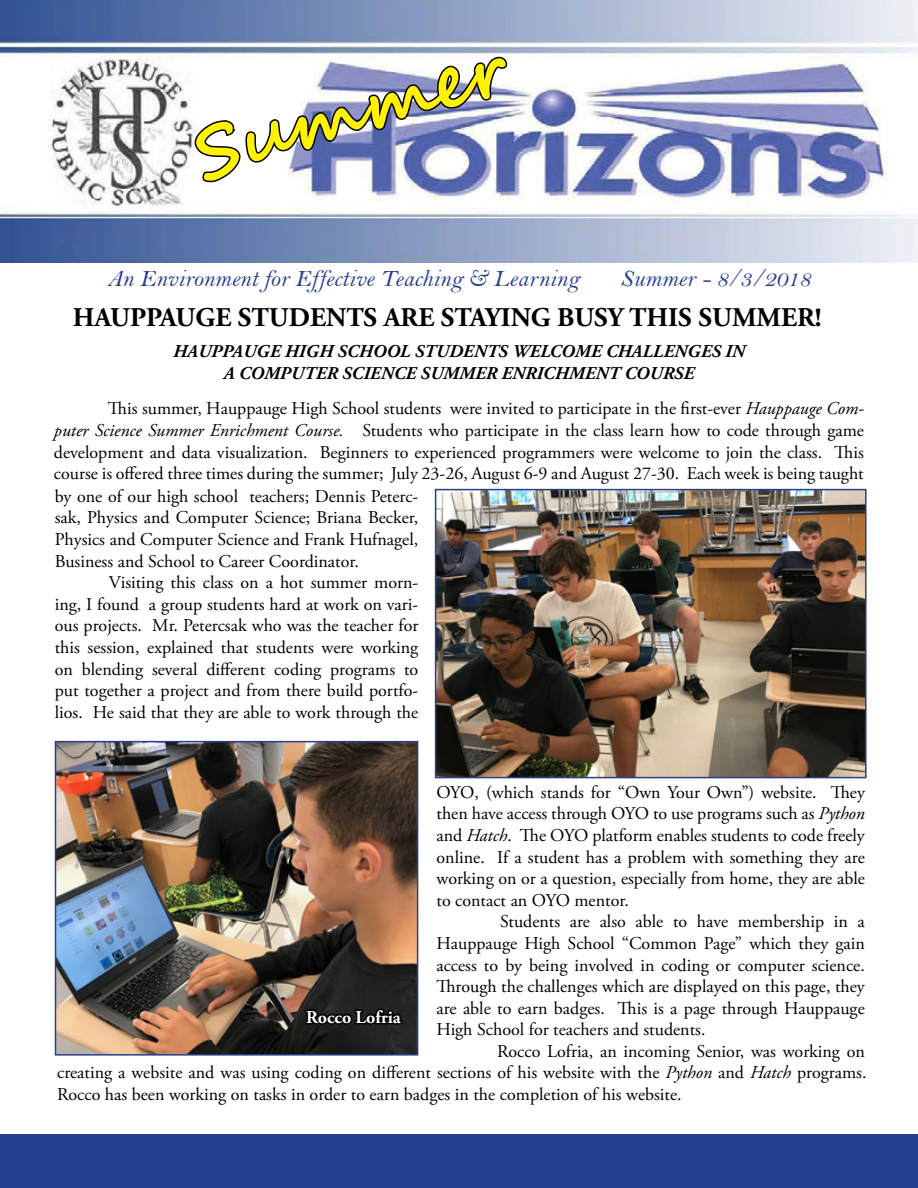
<style>
.page{position:relative;width:918px;height:1188px;background:#fff}
.page>*{position:absolute;margin:0;border:0;box-sizing:border-box;transform-origin:0 0}
.t1{font:700 72px "Segoe Script";color:#fff200}
.t2{font:700 27px "Adobe Garamond Pro";color:#000}
.t3{font:24px "Bell MT Italic";color:#25408f}
.t4{font:18px/21.6px "Adobe Garamond Pro";color:#000;text-align:justify}
.t5{font:italic 700 18px/21.6px "Adobe Garamond Pro";color:#000;text-align:center}
.t6{font:700 18px "Adobe Garamond Pro";color:#fff}
.s1{font-style:italic}
</style>
<div class="page">
<img style="left:0;top:0;width:918px;height:262px">
<div style="left:0;top:1134px;width:918px;height:54px;background:#25408f"></div>
<svg style="left:192px;top:44px;width:318px;height:151px"></svg>
<img style="left:438px;top:492px;width:426px;height:283px">
<div style="left:435px;top:489px;width:432px;height:289px;border:2px solid #25408f"></div>
<img style="left:58px;top:744px;width:357px;height:309px">
<div style="left:55px;top:741px;width:363px;height:315px;border:2px solid #25408f"></div>
<svg style="left:303px;top:1007px;width:101px;height:49px;background:#1a1b1d"></svg>
<h1 class="t1" style="left:181px;top:99px;width:323px;rotate:-16deg">Summer</h1>
<h3 class="t3" style="left:107px;top:264px;width:473px">An Environment for Effective Teaching &amp; Learning</h3>
<h3 class="t3" style="left:620px;top:264px;width:192px">Summer - 8/3/2018</h3>
<h2 class="t2" style="left:73px;top:301px;width:751px">HAUPPAUGE STUDENTS ARE STAYING BUSY THIS SUMMER!</h2>
<p class="t5" style="left:173px;top:341px;width:573px">HAUPPAUGE HIGH SCHOOL STUDENTS WELCOME CHALLENGES IN<br>A COMPUTER SCIENCE SUMMER ENRICHMENT COURSE</p>
<p class="t4" style="left:108px;top:399px;width:758px">This summer, Hauppauge High School students were invited to participate in the first-ever <span class="s1">Hauppauge Com-</span></p>
<p class="t4" style="left:54px;top:420px;width:812px"><span class="s1">puter Science Summer Enrichment Course.</span> Students who participate in the class learn how to code through game</p>
<p class="t4" style="left:54px;top:442px;width:811px">development and data visualization. Beginners to experienced programmers were welcome to join the class. This</p>
<p class="t4" style="left:54px;top:463px;width:811px">course is offered three times during the summer; July 23-26, August 6-9 and August 27-30. Each week is being taught</p>
<p class="t4" style="left:55px;top:486px;width:365px">by one of our high school teachers; Dennis Peterc-</p>
<p class="t4" style="left:55px;top:508px;width:365px">sak, Physics and Computer Science; Briana Becker,</p>
<p class="t4" style="left:55px;top:529px;width:365px">Physics and Computer Science and Frank Hufnagel,</p>
<p class="t4" style="left:55px;top:551px;width:306px">Business and School to Career Coordinator.</p>
<p class="t4" style="left:109px;top:572px;width:311px">Visiting this class on a hot summer morn-</p>
<p class="t4" style="left:55px;top:594px;width:365px">ing, I found a group students hard at work on vari-</p>
<p class="t4" style="left:55px;top:616px;width:365px">ous projects. Mr. Petercsak who was the teacher for</p>
<p class="t4" style="left:55px;top:637px;width:365px">this session, explained that students were working</p>
<p class="t4" style="left:55px;top:659px;width:365px">on blending several different coding programs to</p>
<p class="t4" style="left:55px;top:680px;width:365px">put together a project and from there build portfo-</p>
<p class="t4" style="left:55px;top:702px;width:365px">lios. He said that they are able to work through the</p>
<p class="t4" style="left:436px;top:782px;width:430px">OYO, (which stands for “Own Your Own”) website. They then have access through OYO to use programs such as <span class="s1">Python </span>and <span class="s1">Hatch</span>. The OYO platform enables students to code freely online. If a student has a problem with something they are working on or a question, especially from home, they are able to contact an OYO mentor.</p>
<p class="t4" style="left:436px;top:912px;width:430px;text-indent:64px">Students are also able to have membership in a Hauppauge High School “Common Page” which they gain access to by being involved in coding or computer science.<br>Through the challenges which are displayed on this page, they are able to earn badges. This is a page through Hauppauge High School for teachers and students.</p>
<p class="t4" style="left:57px;top:1041px;width:811px;text-indent:440px">Rocco Lofria, an incoming Senior, was working on creating a website and was using coding on different sections of his website with the <span class="s1">Python</span> and <span class="s1">Hatch</span> programs.<br>Rocco has been working on tasks in order to earn badges in the completion of his website.</p>
<p class="t6" style="left:306px;top:1007px;width:96px">Rocco Lofria</p>
</div>
